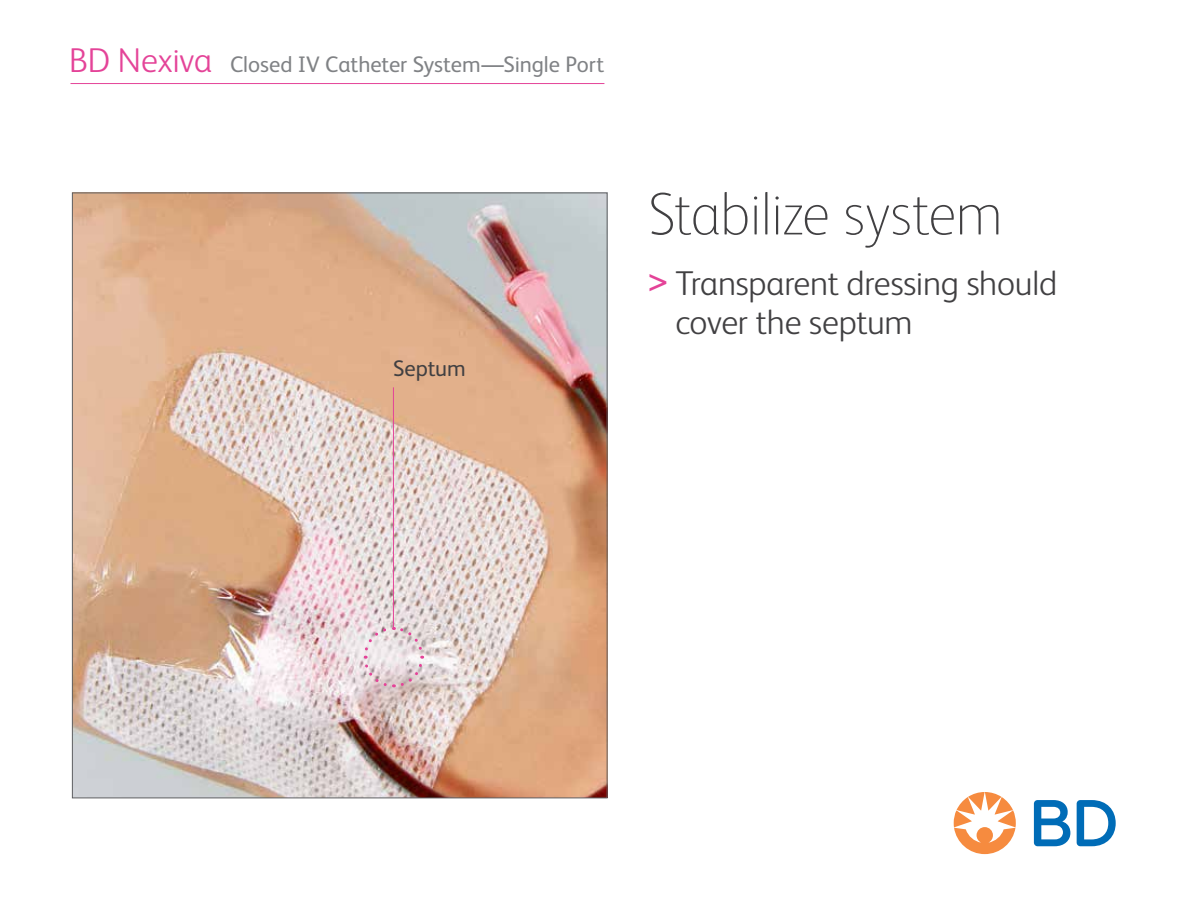
<style>
.page{position:relative;width:1188px;height:918px;background:#fff}
.page>*{position:absolute;margin:0;border:0;box-sizing:border-box;transform-origin:0 0}
.t1{font:100 60px "FS Albert Pro";letter-spacing:-.02em;color:#414042}
.t2{font:300 34.5px/39px "FS Albert Pro";letter-spacing:-.005em;color:#414042}
.t3{font:22.5px "FS Albert Pro";letter-spacing:-.005em;color:#808285}
.t4{font:22.5px "FS Albert Pro";letter-spacing:-.005em;color:#414042}
.s1{font-weight:300;font-size:34.5px;color:#e44398}
.s2{font-family:"Frutiger";font-weight:400;font-size:33px;color:#e44398}
</style>
<div class="page">
<hr style="left:70px;top:83px;width:534px;height:1px;background:#e44398">
<img style="left:74px;top:195px;width:532px;height:601px">
<svg style="left:1034px;top:800px;width:82px;height:46px"></svg>
<svg style="left:954px;top:792px;width:62px;height:62px"></svg>
<svg style="left:362px;top:625px;width:63px;height:64px;background:#e2d2d6"></svg>
<hr style="left:393px;top:387px;width:1px;height:241px;background:#e44398">
<p class="t3" style="left:69px;top:48px;width:537px"><span class="s1">BD Nexiva</span> Closed IV Catheter System—Single Port</p>
<p class="t4" style="left:393px;top:352px;width:74px">Septum</p>
<h1 class="t1" style="left:648px;top:175px;width:357px">Stabilize system</h1>
<h2 class="t2" style="left:675px;top:262px;width:383px;text-indent:-27px"><span class="s2">&gt;</span> Transparent dressing should cover the septum</h2>
</div>
